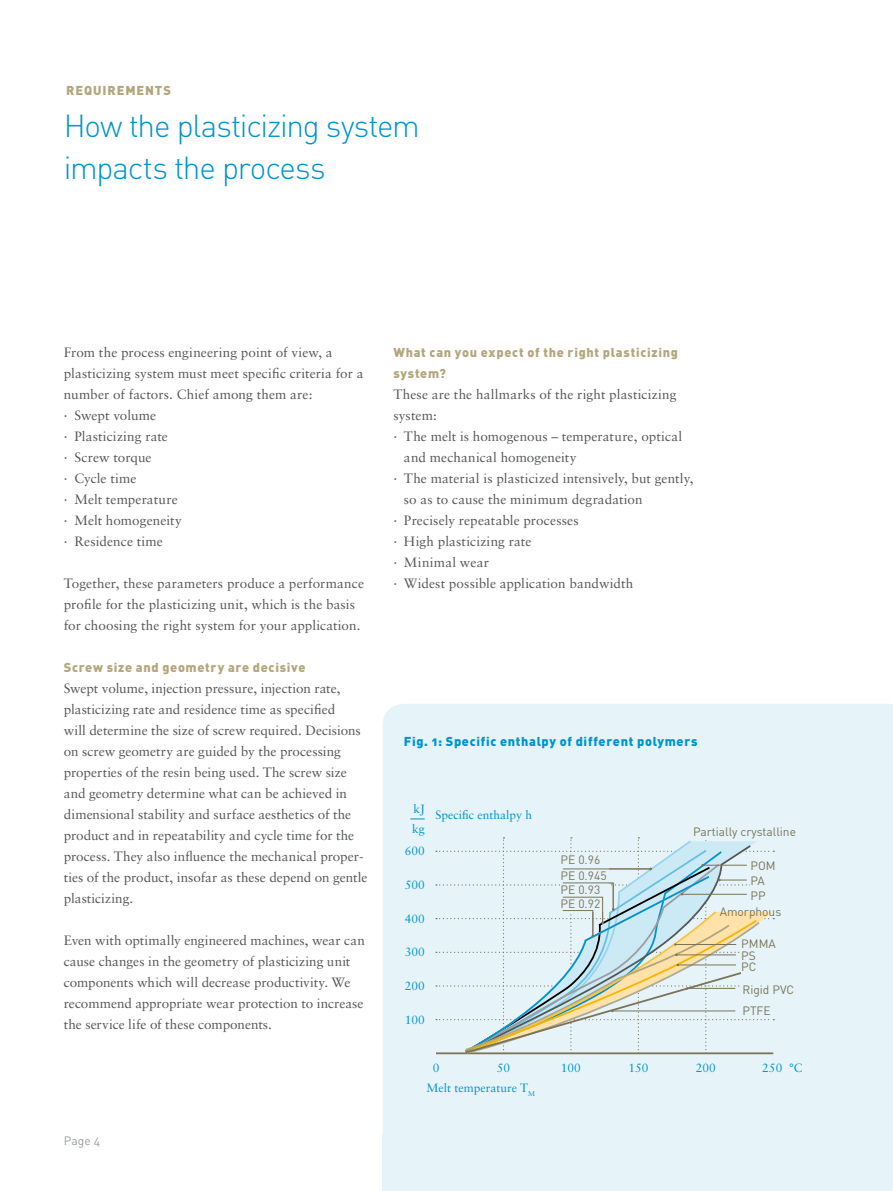
<style>
.page{position:relative;width:893px;height:1191px;background:#fff}
.page>*{position:absolute;margin:0;border:0;box-sizing:border-box;transform-origin:0 0}
.t1{font:300 31.5px/42px "DIN Pro";letter-spacing:-.04em;color:#0094cf}
.t2{font:13.5px/21px "Sabon LT Std";letter-spacing:.005em;color:#565757}
.t3{font:13.5px "Sabon LT Std";letter-spacing:.025em;color:#565757}
.t4{font:900 12.75px/21px "DIN Pro";letter-spacing:.055em;color:#b4a67b}
.t5{font:900 12.75px "DIN Pro";letter-spacing:.05em;color:#0094cf}
.t6{font:12px/14px "DIN Pro";color:#7b7356}
.t7{font:12px/19.5px "Sabon LT Std";color:#0094cf}
.t8{font:12px "DIN Pro";color:#9b9d9f}
</style>
<div class="page">
<div style="left:383px;top:704px;width:510px;height:487px;background:#e6f4fa"></div>
<svg style="left:410px;top:818px;width:15px;height:1px"></svg>
<div style="left:693px;top:827px;width:121px;height:12px;background:#e6f4fa"></div>
<div style="left:742px;top:984px;width:64px;height:13px;background:#e6f4fa"></div>
<div style="left:741px;top:962px;width:64px;height:12px;background:#e6f4fa"></div>
<div style="left:741px;top:950px;width:64px;height:10px;background:#e6f4fa"></div>
<div style="left:741px;top:939px;width:64px;height:11px;background:#e6f4fa"></div>
<div style="left:750px;top:875px;width:64px;height:14px;background:#e6f4fa"></div>
<svg style="left:436px;top:837px;width:338px;height:217px;background:#d8e6e6"></svg>
<p class="t4" style="left:66px;top:79px;width:106px">REQUIREMENTS</p>
<h1 class="t1" style="left:64px;top:103px;width:358px">How the plasticizing system impacts the process</h1>
<p class="t2" style="left:64px;top:342px;width:301px">From the process engineering point of view, a plasticizing system must meet specific criteria for a number of factors. Chief among them are:<br>· Swept volume<br>· Plasticizing rate<br>· Screw torque<br>· Cycle time<br>· Melt temperature<br>· Melt homogeneity<br>· Residence time</p>
<p class="t2" style="left:64px;top:573px;width:302px">Together, these parameters produce a performance profile for the plasticizing unit, which is the basis for choosing the right system for your application.</p>
<p class="t4" style="left:64px;top:656px;width:243px">Screw size and geometry are decisive</p>
<p class="t2" style="left:64px;top:678px;width:305px">Swept volume, injection pressure, injection rate, plasticizing rate and residence time as specified<br>will determine the size of screw required. Decisions on screw geometry are guided by the processing properties of the resin being used. The screw size and geometry determine what can be achieved in dimensional stability and surface aesthetics of the product and in repeatability and cycle time for the process. They also influence the mechanical proper&shy;ties of the product, insofar as these depend on gentle plasticizing.</p>
<p class="t2" style="left:64px;top:930px;width:303px">Even with optimally engineered machines, wear can cause changes in the geometry of plasticizing unit components which will decrease productivity. We recommend appropriate wear protection to increase the service life of these components.</p>
<p class="t8" style="left:64px;top:1132px;width:38px">Page 4</p>
<p class="t4" style="left:393px;top:341px;width:286px">What can you expect of the right plasticizing system?</p>
<p class="t2" style="left:393px;top:384px;width:285px">These are the hallmarks of the right plasticizing</p>
<p class="t2" style="left:393px;top:405px;width:45px">system:</p>
<p class="t2" style="left:393px;top:426px;width:290px">· The melt is homogenous – temperature, optical</p>
<p class="t2" style="left:404px;top:447px;width:174px">and mechanical homogeneity</p>
<p class="t2" style="left:393px;top:468px;width:302px">· The material is plasticized intensively, but gently,</p>
<p class="t2" style="left:404px;top:489px;width:240px">so as to cause the minimum degradation</p>
<p class="t2" style="left:393px;top:510px;width:187px">· Precisely repeatable processes</p>
<p class="t2" style="left:393px;top:531px;width:140px">· High plasticizing rate</p>
<p class="t3" style="left:393px;top:554px;width:97px">· Minimal wear</p>
<p class="t2" style="left:393px;top:573px;width:242px">· Widest possible application bandwidth</p>
<p class="t5" style="left:404px;top:732px;width:295px">Fig. 1: Specific enthalpy of different polymers</p>
<p class="t7" style="left:412px;top:799px;width:14px">kJ kg</p>
<p class="t7" style="left:405px;top:841px;width:22px">600</p>
<p class="t7" style="left:405px;top:875px;width:22px">500</p>
<p class="t7" style="left:405px;top:908px;width:22px">400</p>
<p class="t7" style="left:405px;top:942px;width:22px">300</p>
<p class="t7" style="left:405px;top:976px;width:22px">200</p>
<p class="t7" style="left:405px;top:1010px;width:22px">100</p>
<p class="t7" style="left:435px;top:805px;width:98px">Specific enthalpy h</p>
<p class="t6" style="left:561px;top:852px;width:41px">PE 0.96</p>
<p class="t6" style="left:561px;top:896px;width:41px">PE 0.92</p>
<p class="t6" style="left:561px;top:868px;width:48px">PE 0.945<br>PE 0.93</p>
<p class="t6" style="left:693px;top:824px;width:104px">Partially crystalline</p>
<p class="t6" style="left:750px;top:858px;width:27px">POM</p>
<p class="t6" style="left:750px;top:873px;width:16px">PA</p>
<p class="t6" style="left:750px;top:888px;width:17px">PP</p>
<p class="t6" style="left:720px;top:903px;width:63px">Amorphous</p>
<p class="t6" style="left:741px;top:936px;width:36px">PMMA</p>
<p class="t6" style="left:741px;top:947px;width:16px">PS</p>
<p class="t6" style="left:741px;top:959px;width:17px">PC</p>
<p class="t6" style="left:742px;top:981px;width:53px">Rigid PVC</p>
<p class="t6" style="left:742px;top:1002px;width:30px">PTFE</p>
<p class="t7" style="left:433px;top:1058px;width:8px">0</p>
<p class="t7" style="left:497px;top:1058px;width:15px">50</p>
<p class="t7" style="left:561px;top:1058px;width:22px">100</p>
<p class="t7" style="left:628px;top:1058px;width:22px">150</p>
<p class="t7" style="left:696px;top:1058px;width:22px">200</p>
<p class="t7" style="left:762px;top:1058px;width:42px">250 °C</p>
<p class="t7" style="left:426px;top:1078px;width:110px">Melt temperature T<sub>M</sub></p>
</div>
